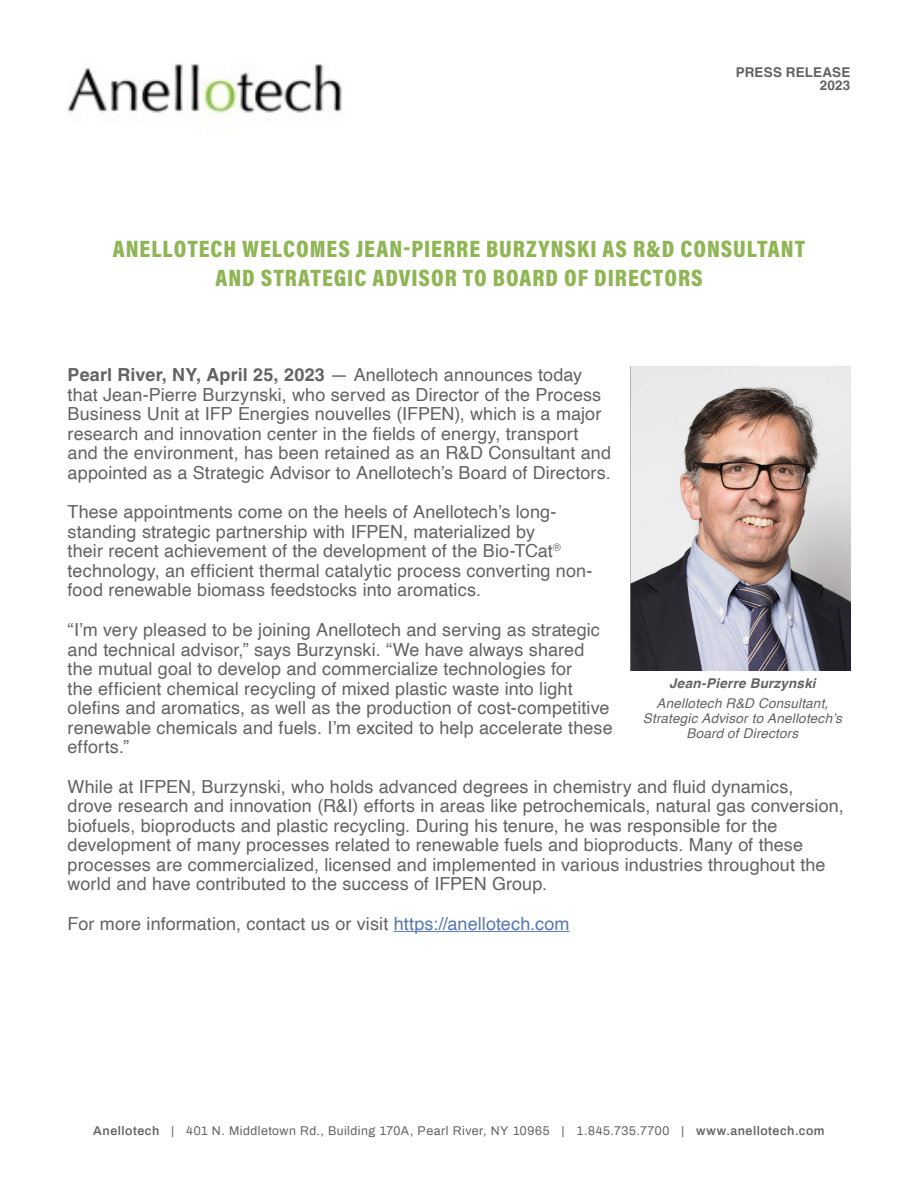
<style>
.page{position:relative;width:918px;height:1188px;background:#fff}
.page>*{position:absolute;margin:0;border:0;box-sizing:border-box;transform-origin:0 0}
.t1{font:900 24px/28.8px "Acumin Pro Cond";letter-spacing:.04em;color:#90b555;text-align:center}
.t2{font:18px/19.5px "Helvetica";letter-spacing:.005em;color:#636366}
.t3{font:italic 13.5px/15px "Helvetica";letter-spacing:.015em;color:#636366;text-align:center}
.t4{font:italic 700 13.5px "Helvetica";letter-spacing:.015em;color:#636366}
.t5{font:700 13.5px "Helvetica";letter-spacing:.01em;color:#636366}
.t6{font:12.3px "Archivo";letter-spacing:.04em;color:#636366}
.s1{font-weight:700}
.s2{color:#5678b0}
.s3{font-weight:600}
</style>
<div class="page">
<hr style="left:394px;top:931px;width:176px;height:1px;background:#5678b0">
<img style="left:67px;top:64px;width:275px;height:57px">
<img style="left:630px;top:367px;width:220px;height:304px">
<p class="t5" style="left:736px;top:64px;width:116px">PRESS RELEASE</p>
<p class="t5" style="left:820px;top:77px;width:32px">2023</p>
<p class="t1" style="left:113px;top:234px;width:694px">ANELLOTECH WELCOMES JEAN-PIERRE BURZYNSKI AS R&amp;D CONSULTANT<br>AND STRATEGIC ADVISOR TO BOARD OF DIRECTORS</p>
<p class="t2" style="left:68px;top:366px;width:545px"><span class="s1">Pearl River, NY, April 25, 2023</span> — Anellotech announces today that Jean-Pierre Burzynski, who served as Director of the Process Business Unit at IFP Energies nouvelles (IFPEN), which is a major research and innovation center in the fields of energy, transport and the environment, has been retained as an R&amp;D Consultant and appointed as a Strategic Advisor to Anellotech’s Board of Directors.</p>
<p class="t2" style="left:68px;top:503px;width:526px">These appointments come on the heels of Anellotech’s long&shy;standing strategic partnership with IFPEN, materialized by<br>their recent achievement of the development of the Bio-TCat<sup>® </sup>technology, an efficient thermal catalytic process converting non&shy;food renewable biomass feedstocks into aromatics.</p>
<p class="t2" style="left:68px;top:621px;width:547px">“I’m very pleased to be joining Anellotech and serving as strategic and technical advisor,” says Burzynski. “We have always shared the mutual goal to develop and commercialize technologies for<br>the efficient chemical recycling of mixed plastic waste into light olefins and aromatics, as well as the production of cost-competitive renewable chemicals and fuels. I’m excited to help accelerate these efforts.”</p>
<p class="t2" style="left:68px;top:777px;width:778px">While at IFPEN, Burzynski, who holds advanced degrees in chemistry and fluid dynamics,<br>drove research and innovation (R&amp;I) efforts in areas like petrochemicals, natural gas conversion, biofuels, bioproducts and plastic recycling. During his tenure, he was responsible for the development of many processes related to renewable fuels and bioproducts. Many of these processes are commercialized, licensed and implemented in various industries throughout the world and have contributed to the success of IFPEN Group.</p>
<p class="t2" style="left:68px;top:915px;width:503px">For more information, contact us or visit <span class="s2">https://anellotech.com</span></p>
<p class="t4" style="left:669px;top:672px;width:148px">Jean-Pierre Burzynski</p>
<p class="t3" style="left:643px;top:696px;width:200px">Anellotech R&amp;D Consultant,<br>Strategic Advisor to Anellotech’s<br>Board of Directors</p>
<p class="t6" style="left:93px;top:1122px;width:733px"><span class="s3">Anellotech</span> | 401 N. Middletown Rd., Building 170A, Pearl River, NY 10965 | 1.845.735.7700 | <span class="s3">www.anellotech.com</span></p>
</div>
